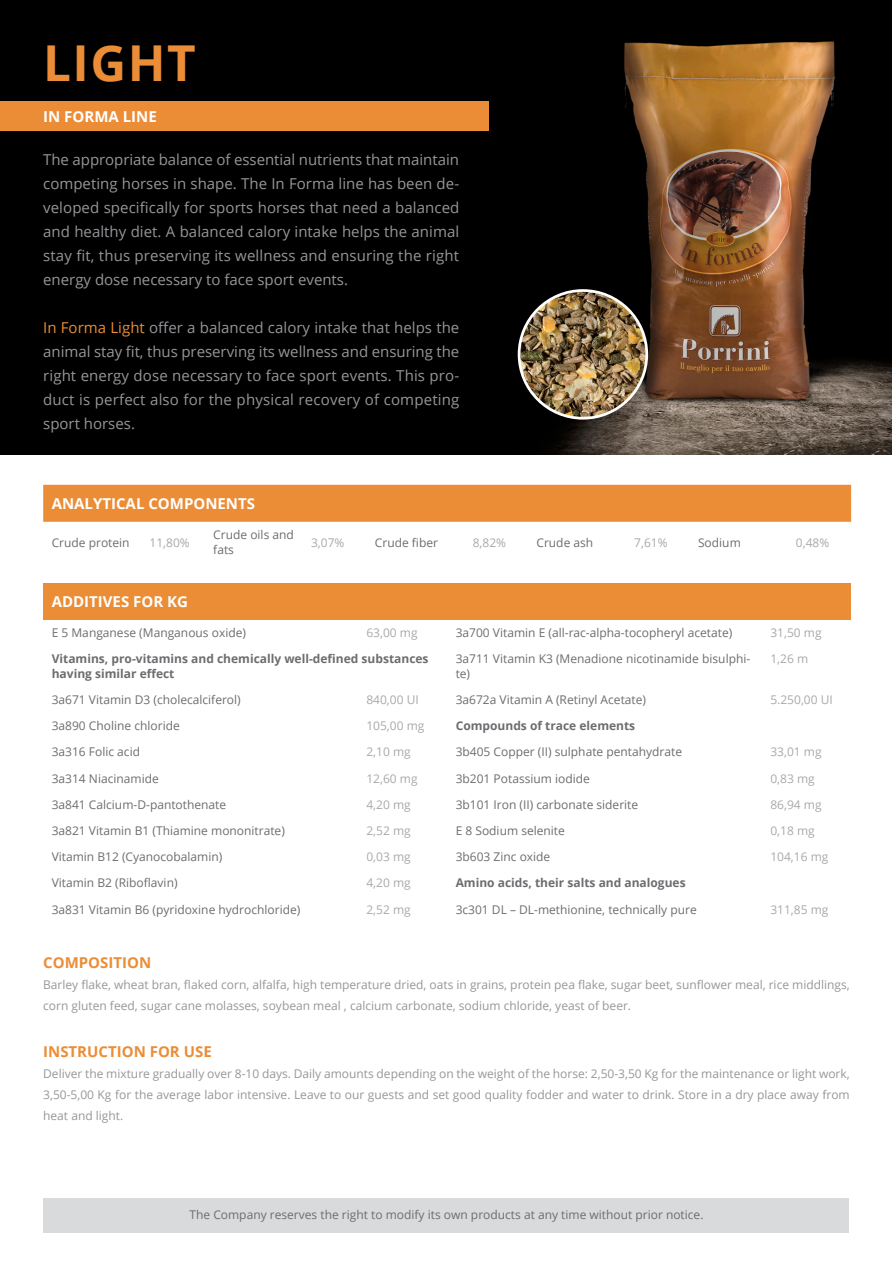
<style>
.page{position:relative;width:893px;height:1263px;background:#fff}
.page>*{position:absolute;margin:0;border:0;box-sizing:border-box;transform-origin:0 0}
.t1{font:700 49.5px "Open Sans";letter-spacing:.03em;color:#eb8d37}
.t2{font:15px/24px "Open Sans";letter-spacing:.01em;color:#95979a;text-align:justify}
.t3{font:700 15px "Open Sans";color:#fff}
.t4{font:700 15px "Open Sans";color:#eb8d37}
.t5{font:12px/14.4px "Open Sans";color:#6c6d70}
.t6{font:12px/21px "Open Sans";color:#95979a}
.t7{font:12px "Open Sans";color:#a8a9ad}
.t8{font:700 12px/14.4px "Open Sans";color:#6c6d70}
.s1{color:#eb8d37}
</style>
<div class="page">
<div style="left:0;top:0;width:234px;height:454px;background:#000"></div>
<img style="left:234px;top:0;width:658px;height:454px">
<div style="left:0;top:102px;width:489px;height:29px;background:#eb8d37"></div>
<div style="left:43px;top:1198px;width:806px;height:34px;background:#d9dadc"></div>
<img style="left:519px;top:290px;width:128px;height:128px;border-radius:64px">
<div style="left:518px;top:289px;width:130px;height:131px;border:3px solid #fff;border-radius:50%"></div>
<div style="left:43px;top:485px;width:808px;height:37px;background:#eb8d37"></div>
<div style="left:43px;top:583px;width:808px;height:37px;background:#eb8d37"></div>
<p class="t1" style="left:43px;top:28px;width:154px">LIGHT</p>
<p class="t3" style="left:43px;top:106px;width:115px">IN FORMA LINE</p>
<p class="t2" style="left:43px;top:147px;width:418px">The appropriate balance of essential nutrients that maintain competing horses in shape. The In Forma line has been de&shy;veloped specifically for sports horses that need a balanced and healthy diet. A balanced calory intake helps the animal stay fit, thus preserving its wellness and ensuring the right energy dose necessary to face sport events.</p>
<p class="t2" style="left:43px;top:315px;width:418px"><span class="s1">In Forma Light</span> offer a balanced calory intake that helps the animal stay fit, thus preserving its wellness and ensuring the right energy dose necessary to face sport events. This pro&shy;duct is perfect also for the physical recovery of competing sport horses.</p>
<p class="t3" style="left:52px;top:493px;width:205px">ANALYTICAL COMPONENTS</p>
<p class="t5" style="left:52px;top:535px;width:79px">Crude protein</p>
<p class="t7" style="left:150px;top:534px;width:42px">11,80%</p>
<p class="t5" style="left:213px;top:528px;width:82px">Crude oils and fats</p>
<p class="t7" style="left:311px;top:534px;width:35px">3,07%</p>
<p class="t5" style="left:375px;top:535px;width:65px">Crude fiber</p>
<p class="t7" style="left:473px;top:534px;width:35px">8,82%</p>
<p class="t5" style="left:536px;top:535px;width:58px">Crude ash</p>
<p class="t7" style="left:634px;top:534px;width:35px">7,61%</p>
<p class="t5" style="left:698px;top:535px;width:44px">Sodium</p>
<p class="t7" style="left:796px;top:534px;width:35px">0,48%</p>
<p class="t3" style="left:52px;top:591px;width:138px">ADDITIVES FOR KG</p>
<p class="t5" style="left:52px;top:625px;width:196px">E 5 Manganese (Manganous oxide)</p>
<p class="t7" style="left:366px;top:625px;width:53px">63,00 mg</p>
<p class="t5" style="left:456px;top:625px;width:278px">3a700 Vitamin E (all-rac-alpha-tocopheryl acetate)</p>
<p class="t7" style="left:770px;top:625px;width:53px">31,50 mg</p>
<p class="t8" style="left:52px;top:652px;width:378px">Vitamins, pro-vitamins and chemically well-defined substances having similar effect</p>
<p class="t5" style="left:456px;top:652px;width:296px">3a711 Vitamin K3 (Menadione nicotinamide bisulphi&shy;te)</p>
<p class="t7" style="left:770px;top:651px;width:39px">1,26 m</p>
<p class="t5" style="left:52px;top:692px;width:191px">3a671 Vitamin D3 (cholecalciferol)</p>
<p class="t7" style="left:366px;top:691px;width:54px">840,00 UI</p>
<p class="t5" style="left:456px;top:692px;width:192px">3a672a Vitamin A (Retinyl Acetate)</p>
<p class="t7" style="left:770px;top:691px;width:64px">5.250,00 UI</p>
<p class="t5" style="left:52px;top:718px;width:130px">3a890 Choline chloride</p>
<p class="t7" style="left:366px;top:718px;width:60px">105,00 mg</p>
<p class="t8" style="left:456px;top:718px;width:181px">Compounds of trace elements</p>
<p class="t5" style="left:52px;top:744px;width:90px">3a316 Folic acid</p>
<p class="t7" style="left:366px;top:744px;width:46px">2,10 mg</p>
<p class="t5" style="left:456px;top:744px;width:228px">3b405 Copper (II) sulphate pentahydrate</p>
<p class="t7" style="left:770px;top:744px;width:53px">33,01 mg</p>
<p class="t5" style="left:52px;top:771px;width:109px">3a314 Niacinamide</p>
<p class="t7" style="left:366px;top:770px;width:53px">12,60 mg</p>
<p class="t5" style="left:456px;top:771px;width:136px">3b201 Potassium iodide</p>
<p class="t7" style="left:770px;top:770px;width:46px">0,83 mg</p>
<p class="t5" style="left:52px;top:797px;width:176px">3a841 Calcium-D-pantothenate</p>
<p class="t7" style="left:366px;top:796px;width:46px">4,20 mg</p>
<p class="t5" style="left:456px;top:797px;width:184px">3b101 Iron (II) carbonate siderite</p>
<p class="t7" style="left:770px;top:796px;width:53px">86,94 mg</p>
<p class="t5" style="left:52px;top:823px;width:235px">3a821 Vitamin B1 (Thiamine mononitrate)</p>
<p class="t7" style="left:366px;top:822px;width:46px">2,52 mg</p>
<p class="t5" style="left:456px;top:823px;width:111px">E 8 Sodium selenite</p>
<p class="t7" style="left:770px;top:822px;width:46px">0,18 mg</p>
<p class="t5" style="left:52px;top:849px;width:172px">Vitamin B12 (Cyanocobalamin)</p>
<p class="t7" style="left:366px;top:849px;width:46px">0,03 mg</p>
<p class="t5" style="left:456px;top:849px;width:96px">3b603 Zinc oxide</p>
<p class="t7" style="left:770px;top:849px;width:60px">104,16 mg</p>
<p class="t5" style="left:52px;top:875px;width:127px">Vitamin B2 (Riboflavin)</p>
<p class="t7" style="left:366px;top:875px;width:46px">4,20 mg</p>
<p class="t8" style="left:456px;top:875px;width:232px">Amino acids, their salts and analogues</p>
<p class="t5" style="left:52px;top:902px;width:250px">3a831 Vitamin B6 (pyridoxine hydrochloride)</p>
<p class="t7" style="left:366px;top:901px;width:46px">2,52 mg</p>
<p class="t5" style="left:456px;top:902px;width:243px">3c301 DL – DL-methionine, technically pure</p>
<p class="t7" style="left:770px;top:901px;width:60px">311,85 mg</p>
<p class="t4" style="left:43px;top:952px;width:110px">COMPOSITION</p>
<p class="t6" style="left:43px;top:974px;width:808px">Barley flake, wheat bran, flaked corn, alfalfa, high temperature dried, oats in grains, protein pea flake, sugar beet, sunflower meal, rice middlings, corn gluten feed, sugar cane molasses, soybean meal , calcium carbonate, sodium chloride, yeast of beer.</p>
<p class="t4" style="left:43px;top:1041px;width:170px">INSTRUCTION FOR USE</p>
<p class="t6" style="left:43px;top:1063px;width:808px;text-align:justify">Deliver the mixture gradually over 8-10 days. Daily amounts depending on the weight of the horse: 2,50-3,50 Kg for the maintenance or light work, 3,50-5,00 Kg for the average labor intensive. Leave to our guests and set good quality fodder and water to drink. Store in a dry place away from heat and light.</p>
<p class="t5" style="left:189px;top:1207px;width:516px">The Company reserves the right to modify its own products at any time without prior notice.</p>
</div>
